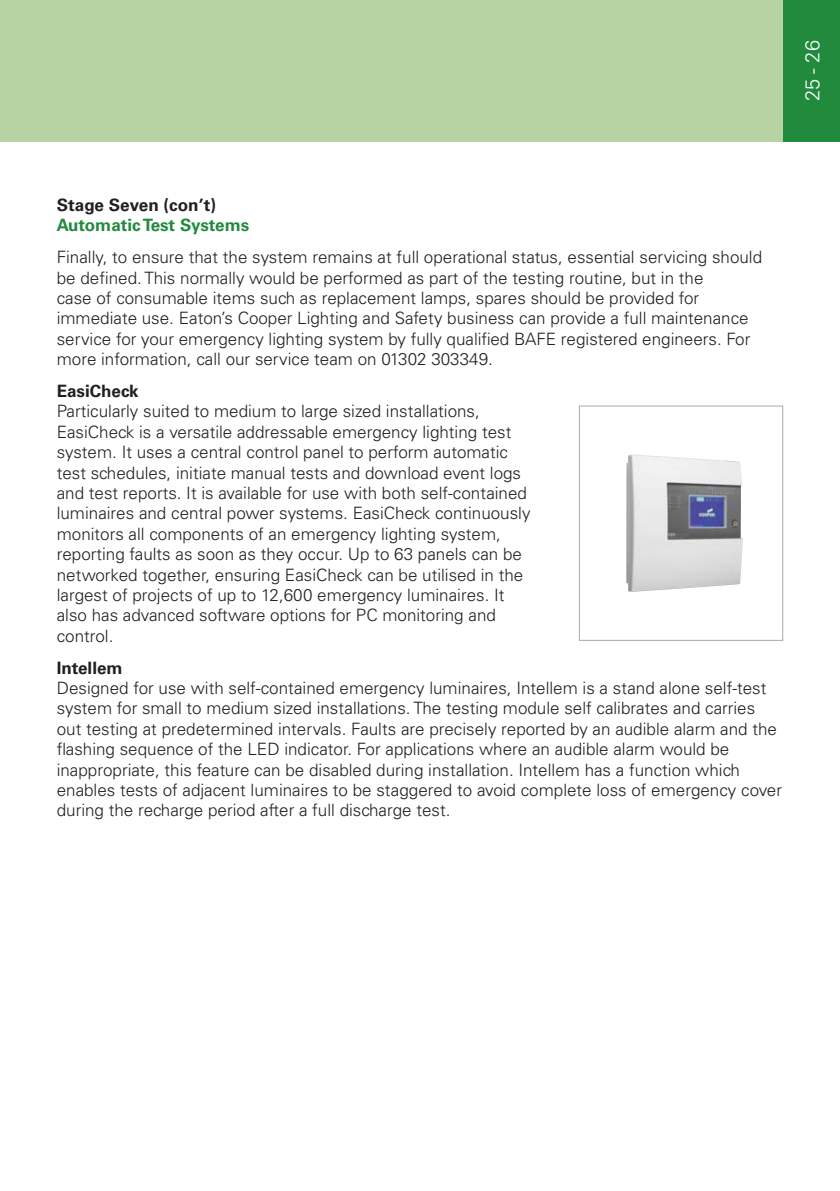
<style>
.page{position:relative;width:840px;height:1191px;background:#fff}
.page>*{position:absolute;margin:0;border:0;box-sizing:border-box;transform-origin:0 0}
.t1{font:300 20px "Univers LT Std";color:#fff}
.t2{font:700 17.2px "Univers LT Std";color:#231f20}
.t3{font:300 17px/20.4px "Univers LT Std";color:#231f20}
.t4{font:700 17px "Univers LT Std";color:#218a3c}
.t5{font:700 17px "Univers LT Std";color:#231f20}
</style>
<div class="page">
<div style="left:0;top:0;width:839px;height:142px;background:#b7d3a3"></div>
<img style="left:626px;top:454px;width:116px;height:138px">
<div style="left:578px;top:405px;width:204px;height:236px;border:1px solid #a8aab0"></div>
<div style="left:782px;top:0;width:57px;height:142px;background:#218a3c"></div>
<p class="t1" style="left:804px;top:101px;width:63px;rotate:-90deg">25 - 26</p>
<p class="t2" style="left:57px;top:198px;width:161px">Stage Seven (con’t)</p>
<p class="t4" style="left:57px;top:219px;width:194px">Automatic Test Systems</p>
<p class="t3" style="left:57px;top:248px;width:706px">Finally, to ensure that the system remains at full operational status, essential servicing should be defined. This normally would be performed as part of the testing routine, but in the<br>case of consumable items such as replacement lamps, spares should be provided for immediate use. Eaton’s Cooper Lighting and Safety business can provide a full maintenance service for your emergency lighting system by fully qualified BAFE registered engineers. For more information, call our service team on 01302 303349.</p>
<p class="t5" style="left:57px;top:384px;width:83px">EasiCheck</p>
<p class="t3" style="left:57px;top:402px;width:475px">Particularly suited to medium to large sized installations, EasiCheck is a versatile addressable emergency lighting test system. It uses a central control panel to perform automatic test schedules, initiate manual tests and download event logs and test reports. It is available for use with both self-contained luminaires and central power systems. EasiCheck continuously monitors all components of an emergency lighting system, reporting faults as soon as they occur. Up to 63 panels can be networked together, ensuring EasiCheck can be utilised in the largest of projects of up to 12,600 emergency luminaires. It also has advanced software options for PC monitoring and control.</p>
<p class="t5" style="left:57px;top:661px;width:67px">Intellem</p>
<p class="t3" style="left:57px;top:679px;width:726px">Designed for use with self-contained emergency luminaires, Intellem is a stand alone self-test system for small to medium sized installations. The testing module self calibrates and carries out testing at predetermined intervals. Faults are precisely reported by an audible alarm and the flashing sequence of the LED indicator. For applications where an audible alarm would be inappropriate, this feature can be disabled during installation. Intellem has a function which enables tests of adjacent luminaires to be staggered to avoid complete loss of emergency cover during the recharge period after a full discharge test.</p>
</div>
